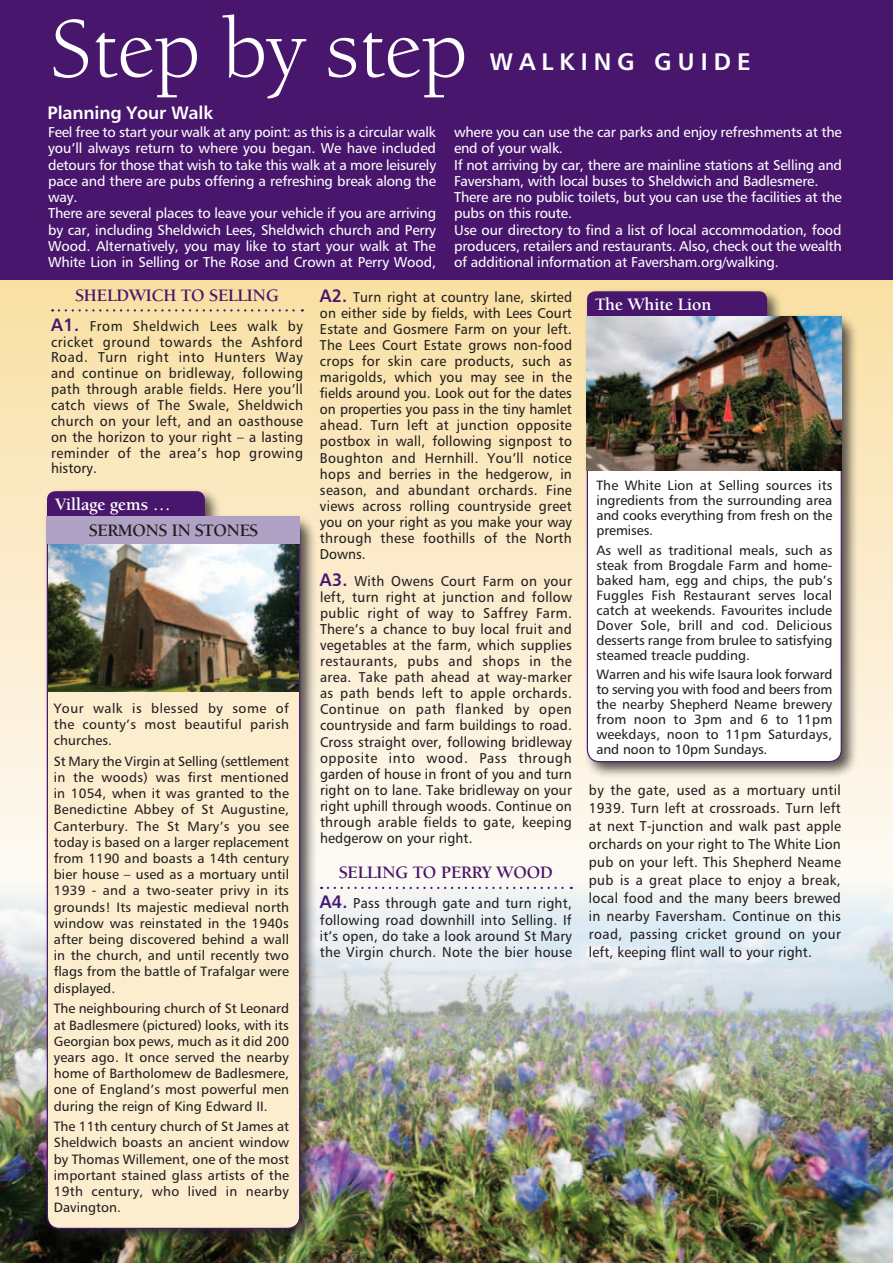
<style>
.page{position:relative;width:893px;height:1263px;background:#fff}
.page>*{position:absolute;margin:0;border:0;box-sizing:border-box;transform-origin:0 0}
.t1{font:87.45px "Berkeley Oldstyle IT Cby BT";color:#fff}
.t2{font:24px "Humanist 777 BT Bold B";letter-spacing:.25em;color:#fff}
.t3{font:700 18px "Berkeley Oldstyle IT Cby BT";color:#48166d}
.t4{font:700 18px "Berkeley Oldstyle IT Cby BT";color:#fff}
.t5{font:18px "Humanist 777 BT Bold B";color:#fff}
.t6{font:700 18px "Berkeley Oldstyle IT Cby BT";color:#231f20}
.t7{font:14.25px/16px "Humanist 777 BT Roman B";letter-spacing:.02em;color:#231f20;text-align:justify;scale:.95 1}
.t8{font:14.25px/16.4px "Humanist 777 BT Roman B";letter-spacing:-.015em;color:#fff}
.t9{font:13.5px/16.2px "Humanist 777 BT Roman B";letter-spacing:.005em;color:#231f20;text-align:justify}
.s1{font-family:"Humanist 777 BT Bold B";font-size:18px;color:#48166d}
</style>
<div class="page">
<svg style="left:0;top:280px;width:893px;height:541px;background:#fae9c4"></svg>
<img style="left:0;top:821px;width:893px;height:442px">
<div style="left:0;top:0;width:893px;height:280px;background:#48166d"></div>
<svg style="left:59px;top:309px;width:244px;height:2px"></svg>
<svg style="left:328px;top:887px;width:244px;height:2px"></svg>
<div style="left:583px;top:287px;width:201px;height:59px;background:#231f20;opacity:.75"></div>
<div style="left:587px;top:291px;width:180px;height:39px;background:#48166d;border-radius:8px"></div>
<div style="left:583px;top:312px;width:275px;height:467px;background:#231f20;opacity:.75"></div>
<div style="left:587px;top:317px;width:254px;height:445px;background:#fff;border-radius:12px"></div>
<img style="left:587px;top:316px;width:255px;height:155px">
<div style="left:43px;top:513px;width:274px;height:732px;background:#231f20;opacity:.75"></div>
<div style="left:47px;top:517px;width:253px;height:711px;background:#fcedce;border-radius:12px"></div>
<div style="left:43px;top:487px;width:178px;height:60px;background:#231f20;opacity:.75"></div>
<div style="left:47px;top:491px;width:158px;height:40px;background:#48166d;border-radius:9px"></div>
<div style="left:47px;top:516px;width:253px;height:28px;background:#b0a2c4"></div>
<img style="left:48px;top:544px;width:251px;height:148px">
<h1 class="t1" style="left:52px;top:-3px;width:417px">Step by step</h1>
<p class="t5" style="left:48px;top:101px;width:167px">Planning Your Walk</p>
<h2 class="t2" style="left:490px;top:46px;width:262px">Walking G uide</h2>
<p class="t8" style="left:48px;top:124px;width:390px">Feel free to start your walk at any point: as this is a circular walk you’ll always return to where you began. We have included detours for those that wish to take this walk at a more leisurely pace and there are pubs offering a refreshing break along the way.<br>There are several places to leave your vehicle if you are arriving by car, including Sheldwich Lees, Sheldwich church and Perry Wood. Alternatively, you may like to start your walk at The White Lion in Selling or The Rose and Crown at Perry Wood,</p>
<p class="t8" style="left:454px;top:124px;width:389px">where you can use the car parks and enjoy refreshments at the end of your walk.<br>If not arriving by car, there are mainline stations at Selling and Faversham, with local buses to Sheldwich and Badlesmere.<br>There are no public toilets, but you can use the facilities at the pubs on this route.<br>Use our directory to find a list of local accommodation, food producers, retailers and restaurants. Also, check out the wealth of additional information at Faversham.org/walking.</p>
<p class="t4" style="left:595px;top:294px;width:118px">The White Lion</p>
<p class="t3" style="left:75px;top:284px;width:12px">SHEL</p>
<p class="t3" style="left:116px;top:284px;width:104px">DWICH TO SELL</p>
<p class="t3" style="left:247px;top:284px;width:33px">ING</p>
<p class="t7" style="left:51px;top:318px;width:267px"><span class="s1">A1.</span> From Sheldwich Lees walk by cricket ground towards the Ashford Road. Turn right into Hunters Way and continue on bridleway, following path through arable fields. Here you’ll catch views of The Swale, Sheldwich church on your left, and an oasthouse on the horizon to your right – a lasting reminder of the area’s hop growing history.</p>
<p class="t7" style="left:320px;top:288px;width:267px"><span class="s1">A2.</span> Turn right at country lane, skirted on either side by fields, with Lees Court Estate and Gosmere Farm on your left.<br>The Lees Court Estate grows non-food crops for skin care products, such as marigolds, which you may see in the fields around you. Look out for the dates on properties you pass in the tiny hamlet ahead. Turn left at junction opposite postbox in wall, following signpost to Boughton and Hernhill. You’ll notice hops and berries in the hedgerow, in season, and abundant orchards. Fine views across rolling countryside greet you on your right as you make your way through these foothills of the North Downs.</p>
<p class="t7" style="left:320px;top:572px;width:267px"><span class="s1">A3.</span> With Owens Court Farm on your left, turn right at junction and follow public right of way to Saffrey Farm.<br>There’s a chance to buy local fruit and vegetables at the farm, which supplies restaurants, pubs and shops in the area. Take path ahead at way-marker as path bends left to apple orchards.<br>Continue on path flanked by open countryside and farm buildings to road.<br>Cross straight over, following bridleway opposite into wood. Pass through garden of house in front of you and turn right on to lane. Take bridleway on your right uphill through woods. Continue on through arable fields to gate, keeping hedgerow on your right.</p>
<p class="t3" style="left:339px;top:861px;width:11px">SELL</p>
<p class="t3" style="left:377px;top:861px;width:136px">ING TO PERRY WOO</p>
<p class="t3" style="left:540px;top:861px;width:14px">D</p>
<p class="t7" style="left:320px;top:895px;width:267px"><span class="s1">A4.</span> Pass through gate and turn right, following road downhill into Selling. If it’s open, do take a look around St Mary the Virgin church. Note the bier house</p>
<p class="t9" style="left:596px;top:478px;width:238px;line-height:15px">The White Lion at Selling sources its ingredients from the surrounding area and cooks everything from fresh on the premises.</p>
<p class="t9" style="left:596px;top:542px;width:238px;line-height:15px">As well as traditional meals, such as steak from Brogdale Farm and home&shy;baked ham, egg and chips, the pub’s Fuggles Fish Restaurant serves local catch at weekends. Favourites include Dover Sole, brill and cod. Delicious desserts range from brulee to satisfying steamed treacle pudding.</p>
<p class="t9" style="left:596px;top:667px;width:238px;line-height:15px">Warren and his wife Isaura look forward to serving you with food and beers from the nearby Shepherd Neame brewery from noon to 3pm and 6 to 11pm weekdays, noon to 11pm Saturdays, and noon to 10pm Sundays.</p>
<p class="t4" style="left:56px;top:494px;width:117px">Village gems …</p>
<p class="t6" style="left:89px;top:519px;width:56px">SERMONS</p>
<p class="t6" style="left:172px;top:519px;width:35px">IN STONES</p>
<p class="t9" style="left:54px;top:700px;width:237px">Your walk is blessed by some of the county’s most beautiful parish churches.</p>
<p class="t9" style="left:54px;top:753px;width:237px">St Mary the Virgin at Selling (settlement in the woods) was first mentioned in 1054, when it was granted to the Benedictine Abbey of St Augustine, Canterbury. The St Mary’s you see today is based on a larger replacement from 1190 and boasts a 14th century bier house – used as a mortuary until 1939 - and a two-seater privy in its grounds! Its majestic medieval north window was reinstated in the 1940s after being discovered behind a wall in the church, and until recently two flags from the battle of Trafalgar were displayed.</p>
<p class="t9" style="left:54px;top:1000px;width:237px">The neighbouring church of St Leonard at Badlesmere (pictured) looks, with its Georgian box pews, much as it did 200 years ago. It once served the nearby home of Bartholomew de Badlesmere, one of England’s most powerful men during the reign of King Edward II.</p>
<p class="t9" style="left:54px;top:1118px;width:237px">The 11th century church of St James at Sheldwich boasts an ancient window by Thomas Willement, one of the most important stained glass artists of the 19th century, who lived in nearby Davington.</p>
<p class="t7" style="left:589px;top:781px;width:267px;line-height:18px">by the gate, used as a mortuary until 1939. Turn left at crossroads. Turn left at next T-junction and walk past apple orchards on your right to The White Lion pub on your left. This Shepherd Neame pub is a great place to enjoy a break, local food and the many beers brewed in nearby Faversham. Continue on this road, passing cricket ground on your left, keeping flint wall to your right.</p>
</div>
